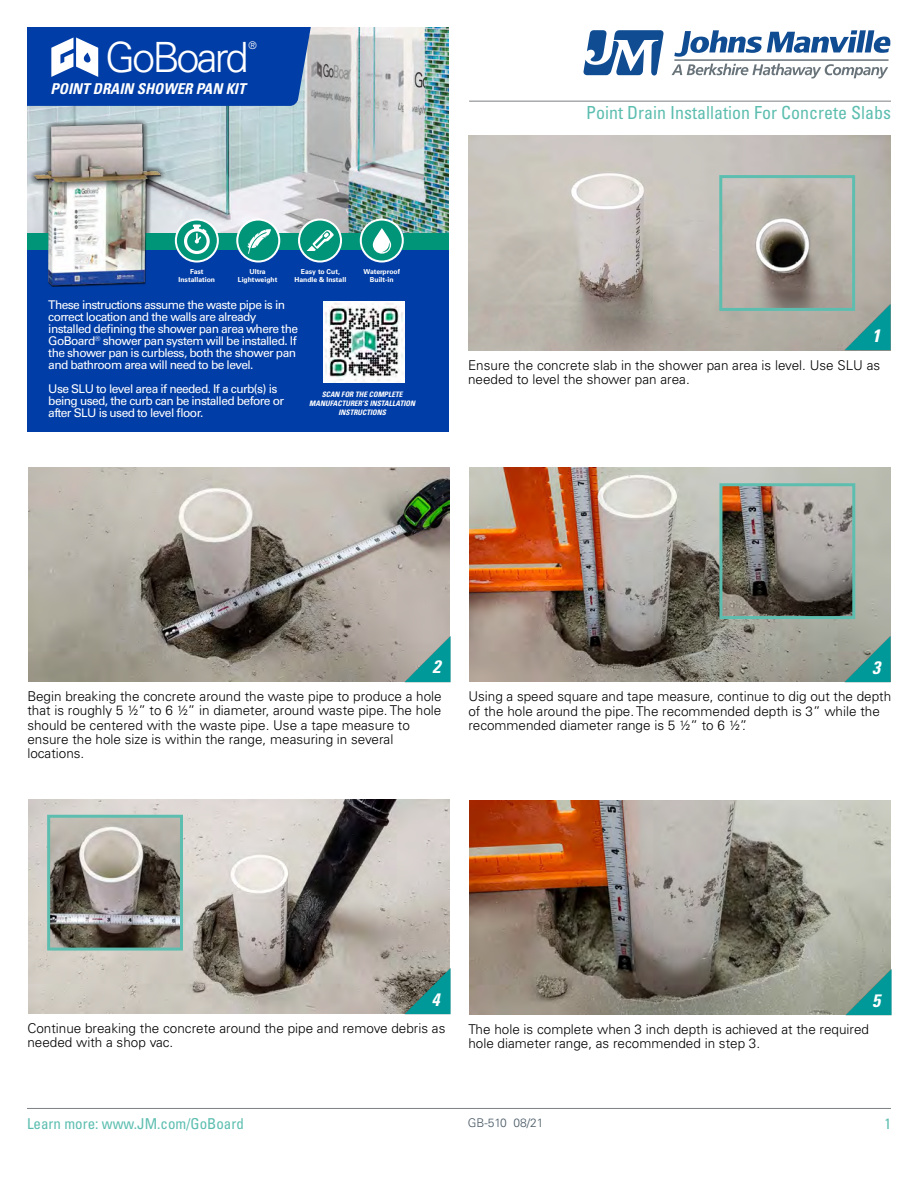
<style>
.page{position:relative;width:918px;height:1188px;background:#fff}
.page>*{position:absolute;margin:0;border:0;box-sizing:border-box;transform-origin:0 0}
.t1{font:300 41.7px "Univers LT Std";letter-spacing:-.07em;color:#fff}
.t2{font:condensed 18px "Univers LT Std";color:#5dbeb0}
.t3{font:italic 700 condensed 18px "Univers LT Std";color:#fff}
.t4{font:condensed 15px "Univers LT Std";color:#5dbeb0}
.t5{font:italic 700 condensed 15px "Univers LT Std";color:#fff}
.t6{font:300 13.5px/14.2px "Univers LT Std";color:#000}
.t7{font:12px/12px "Univers LT Std";letter-spacing:-.05em;color:#fff}
.t8{font:300 12px "Univers LT Std";color:#495965}
.t9{font:300 10.35px "Univers LT Std";color:#fff}
.t10{font:italic 700 condensed 7.5px/9px "Univers LT Std";color:#fff;text-align:center}
.t11{font:700 6.9px/8.2px "Univers LT Std";color:#fff;text-align:center}
</style>
<div class="page">
<hr style="left:27px;top:1108px;width:864px;height:1px;background:#7d8082">
<svg style="left:674px;top:30px;width:217px;height:27px"></svg>
<svg style="left:583px;top:30px;width:81px;height:46px"></svg>
<svg style="left:671px;top:64px;width:217px;height:15px"></svg>
<hr style="left:674px;top:60px;width:214px;height:1px;background:#68737a">
<hr style="left:469px;top:101px;width:422px;height:1px;background:#7d8082">
<img style="left:469px;top:136px;width:421px;height:214px">
<img style="left:28px;top:467px;width:422px;height:215px">
<img style="left:469px;top:467px;width:422px;height:215px">
<img style="left:28px;top:799px;width:422px;height:215px">
<img style="left:723px;top:487px;width:128px;height:128px">
<div style="left:719px;top:483px;width:136px;height:136px;border:3px solid #5dbeb0"></div>
<img style="left:469px;top:800px;width:422px;height:215px">
<img style="left:723px;top:179px;width:128px;height:128px">
<div style="left:719px;top:175px;width:136px;height:136px;border:3px solid #5dbeb0"></div>
<img style="left:51px;top:819px;width:128px;height:128px">
<div style="left:47px;top:815px;width:136px;height:136px;border:3px solid #5dbeb0"></div>
<img style="left:27px;top:27px;width:422px;height:207px">
<svg style="left:29px;top:119px;width:137px;height:115px"></svg>
<img style="left:33px;top:119px;width:129px;height:115px">
<div style="left:27px;top:249px;width:422px;height:183px;background:#003da6"></div>
<div style="left:27px;top:234px;width:422px;height:16px;background:#009579"></div>
<img style="left:34px;top:124px;width:127px;height:163px">
<svg style="left:176px;top:220px;width:42px;height:42px"></svg>
<svg style="left:182px;top:224px;width:29px;height:32px"></svg>
<div style="left:175px;top:219px;width:44px;height:44px;border:2px solid #fff;border-radius:50%"></div>
<svg style="left:237px;top:220px;width:42px;height:42px"></svg>
<svg style="left:247px;top:229px;width:24px;height:25px"></svg>
<div style="left:236px;top:219px;width:44px;height:44px;border:2px solid #fff;border-radius:50%"></div>
<svg style="left:299px;top:220px;width:42px;height:42px"></svg>
<svg style="left:307px;top:230px;width:27px;height:21px"></svg>
<div style="left:298px;top:219px;width:44px;height:44px;border:2px solid #fff;border-radius:50%"></div>
<div style="left:361px;top:220px;width:42px;height:42px;background:#009579;border-radius:50%"></div>
<svg style="left:373px;top:228px;width:18px;height:26px"></svg>
<div style="left:360px;top:219px;width:44px;height:44px;border:2px solid #fff;border-radius:50%"></div>
<svg style="left:27px;top:27px;width:286px;height:79px;background:#134bab"></svg>
<img style="left:323px;top:301px;width:81px;height:81px">
<img style="left:842px;top:302px;width:49px;height:49px">
<img style="left:401px;top:633px;width:50px;height:50px">
<img style="left:842px;top:634px;width:49px;height:49px">
<img style="left:401px;top:966px;width:50px;height:49px">
<img style="left:842px;top:967px;width:50px;height:49px">
<h1 class="t1" style="left:105px;top:32px;width:145px">GoBoard</h1>
<p class="t9" style="left:248px;top:39px;width:10px">®</p>
<p class="t5" style="left:51px;top:80px;width:197px">POINT DRAIN SHOWER PAN KIT</p>
<h2 class="t2" style="left:586px;top:101px;width:306px">Point Drain Installation For Concrete Slabs</h2>
<p class="t11" style="left:179px;top:268px;width:38px">Fast<br>Installation</p>
<p class="t11" style="left:238px;top:268px;width:41px">Ultra<br>Lightweight</p>
<p class="t11" style="left:294px;top:268px;width:53px">Easy to Cut,<br>Handle &amp; Install</p>
<p class="t11" style="left:364px;top:268px;width:38px">Waterproof<br>Built-in</p>
<p class="t7" style="left:48px;top:299px;width:251px">These instructions assume the waste pipe is in correct location and the walls are already installed defining the shower pan area where the GoBoard<sup>®</sup> shower pan system will be installed. If the shower pan is curbless, both the shower pan and bathroom area will need to be level.</p>
<p class="t7" style="left:48px;top:383px;width:237px">Use SLU to level area if needed. If a curb(s) is being used, the curb can be installed before or after SLU is used to level floor.</p>
<p class="t10" style="left:309px;top:390px;width:107px">SCAN FOR THE COMPLETE<br>MANUFACTURER’S INSTALLATION<br>INSTRUCTIONS</p>
<h2 class="t3" style="left:872px;top:325px;width:9px">1</h2>
<p class="t6" style="left:468px;top:358px;width:414px">Ensure the concrete slab in the shower pan area is level. Use SLU as needed to level the shower pan area.</p>
<h2 class="t3" style="left:433px;top:656px;width:9px">2</h2>
<h2 class="t3" style="left:872px;top:657px;width:9px">3</h2>
<p class="t6" style="left:27px;top:689px;width:416px">Begin breaking the concrete around the waste pipe to produce a hole that is roughly 5 ½” to 6 ½” in diameter, around waste pipe. The hole should be centered with the waste pipe. Use a tape measure to ensure the hole size is within the range, measuring in several locations.</p>
<p class="t6" style="left:468px;top:689px;width:424px">Using a speed square and tape measure, continue to dig out the depth of the hole around the pipe. The recommended depth is 3” while the recommended diameter range is 5 ½” to 6 ½”.</p>
<h2 class="t3" style="left:431px;top:988px;width:9px">4</h2>
<h2 class="t3" style="left:872px;top:989px;width:9px">5</h2>
<p class="t6" style="left:27px;top:1021px;width:420px">Continue breaking the concrete around the pipe and remove debris as needed with a shop vac.</p>
<p class="t6" style="left:468px;top:1022px;width:402px">The hole is complete when 3 inch depth is achieved at the required hole diameter range, as recommended in step 3.</p>
<p class="t4" style="left:27px;top:1114px;width:218px">Learn more: www.JM.com/GoBoard</p>
<p class="t4" style="left:884px;top:1114px;width:8px">1</p>
<p class="t8" style="left:468px;top:1115px;width:77px">GB-510 08/21</p>
</div>
